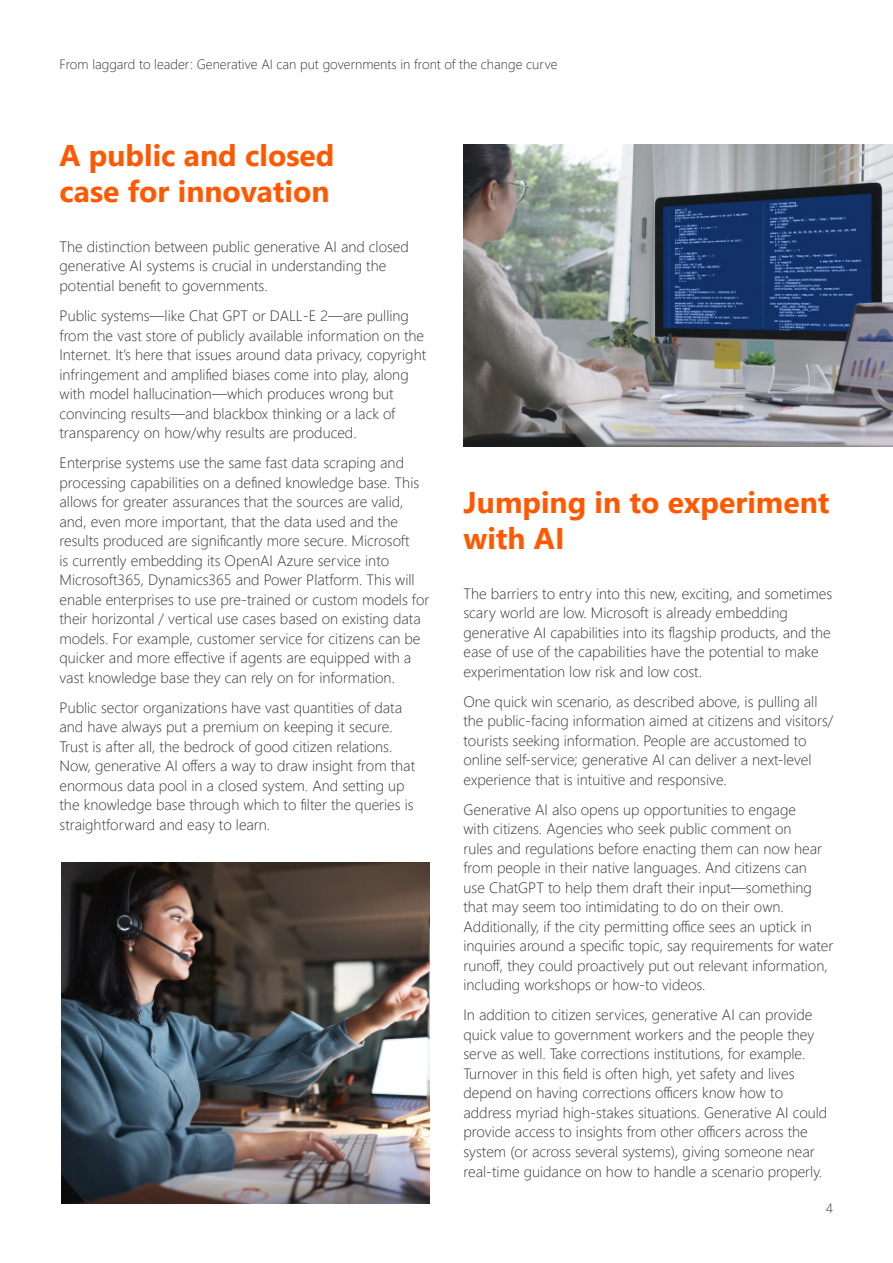
<style>
.page{position:relative;width:893px;height:1263px;background:#fff}
.page>*{position:absolute;margin:0;border:0;box-sizing:border-box;transform-origin:0 0}
.DIG_Level_1_Heading{font:700 30px/36px "Segoe UI";color:#ff5800}
.DIG_Body_Copy_Grey{font:300 15px/19.5px "Segoe UI";color:#333}
.DIG_Page_Header_Grey{font:300 13.5px "Segoe UI";color:#333}
</style>
<div class="page">
<img style="left:463px;top:144px;width:430px;height:302px">
<img style="left:61px;top:863px;width:368px;height:340px">
<p class="DIG_Page_Header_Grey" style="left:60px;top:52px;width:500px">From laggard to leader: Generative AI can put governments in front of the change curve</p>
<p class="DIG_Level_1_Heading" style="left:60px;top:135px;width:276px">A public and closed case for innovation</p>
<p class="DIG_Body_Copy_Grey" style="left:60px;top:235px;width:351px">The distinction between public generative AI and closed generative AI systems is crucial in understanding the potential benefit to governments.</p>
<p class="DIG_Body_Copy_Grey" style="left:60px;top:305px;width:368px">Public systems—like Chat GPT or DALL-E 2—are pulling from the vast store of publicly available information on the Internet. It’s here that issues around data privacy, copyright infringement and amplified biases come into play, along with model hallucination—which produces wrong but convincing results—and blackbox thinking or a lack of transparency on how/why results are produced.</p>
<p class="DIG_Body_Copy_Grey" style="left:60px;top:452px;width:371px">Enterprise systems use the same fast data scraping and processing capabilities on a defined knowledge base. This allows for greater assurances that the sources are valid, and, even more important, that the data used and the results produced are significantly more secure. Microsoft<br>is currently embedding its OpenAI Azure service into Microsoft365, Dynamics365 and Power Platform. This will enable enterprises to use pre-trained or custom models for their horizontal / vertical use cases based on existing data models. For example, customer service for citizens can be quicker and more effective if agents are equipped with a vast knowledge base they can rely on for information.</p>
<p class="DIG_Body_Copy_Grey" style="left:60px;top:696px;width:357px">Public sector organizations have vast quantities of data and have always put a premium on keeping it secure.<br>Trust is after all, the bedrock of good citizen relations.<br>Now, generative AI offers a way to draw insight from that enormous data pool in a closed system. And setting up the knowledge base through which to filter the queries is straightforward and easy to learn.</p>
<p class="DIG_Level_1_Heading" style="left:463px;top:482px;width:367px">Jumping in to experiment with AI</p>
<p class="DIG_Body_Copy_Grey" style="left:463px;top:582px;width:370px">The barriers to entry into this new, exciting, and sometimes scary world are low. Microsoft is already embedding generative AI capabilities into its flagship products, and the ease of use of the capabilities have the potential to make experimentation low risk and low cost.</p>
<p class="DIG_Body_Copy_Grey" style="left:463px;top:690px;width:371px">One quick win scenario, as described above, is pulling all the public-facing information aimed at citizens and visitors/ tourists seeking information. People are accustomed to online self-service; generative AI can deliver a next-level experience that is intuitive and responsive.</p>
<p class="DIG_Body_Copy_Grey" style="left:463px;top:798px;width:371px">Generative AI also opens up opportunities to engage<br>with citizens. Agencies who seek public comment on<br>rules and regulations before enacting them can now hear from people in their native languages. And citizens can<br>use ChatGPT to help them draft their input—something that may seem too intimidating to do on their own.<br>Additionally, if the city permitting office sees an uptick in inquiries around a specific topic, say requirements for water runoff, they could proactively put out relevant information, including workshops or how-to videos.</p>
<p class="DIG_Body_Copy_Grey" style="left:463px;top:1004px;width:365px">In addition to citizen services, generative AI can provide quick value to government workers and the people they serve as well. Take corrections institutions, for example.<br>Turnover in this field is often high, yet safety and lives depend on having corrections officers know how to address myriad high-stakes situations. Generative AI could provide access to insights from other officers across the system (or across several systems), giving someone near real-time guidance on how to handle a scenario properly.</p>
<p class="DIG_Page_Header_Grey" style="left:826px;top:1196px;width:9px">4</p>
</div>
